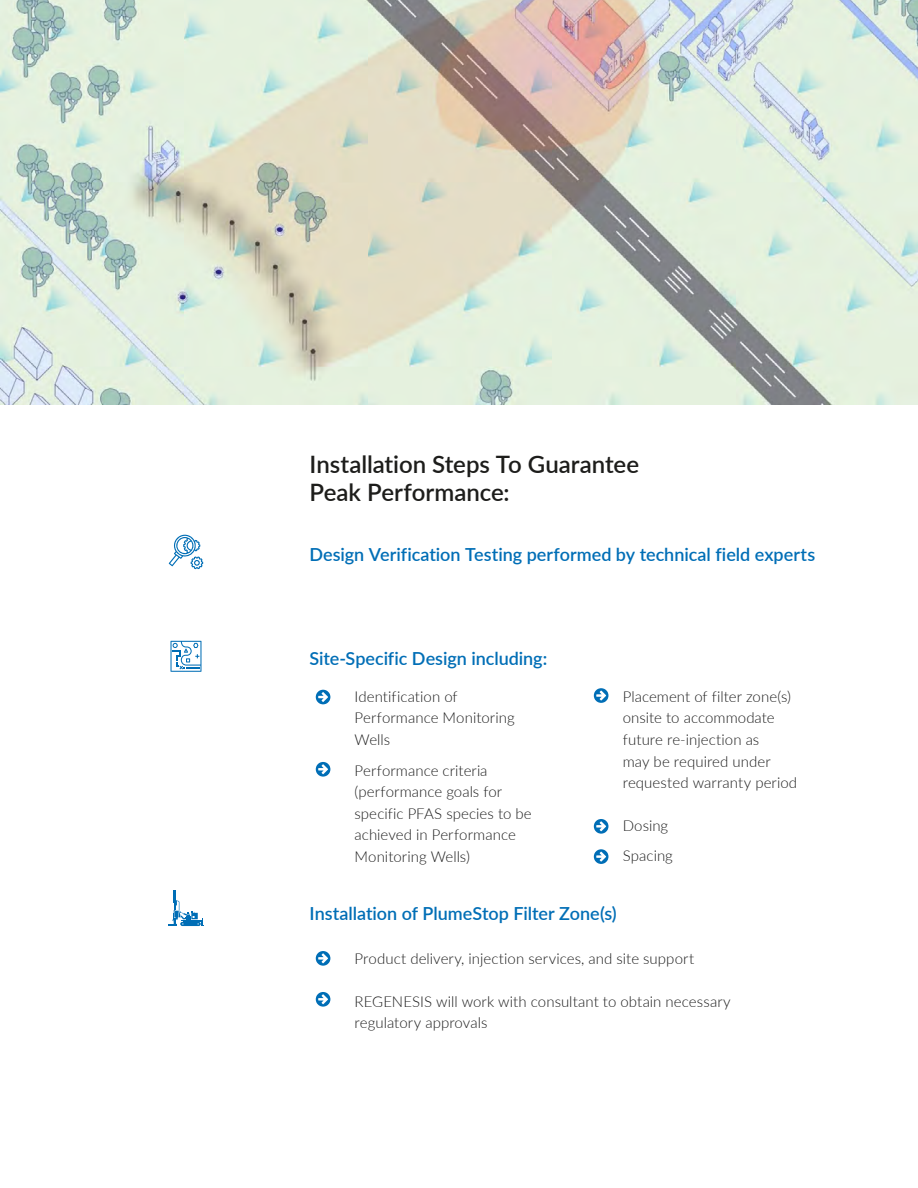
<style>
.page{position:relative;width:918px;height:1188px;background:#fff}
.page>*{position:absolute;margin:0;border:0;box-sizing:border-box;transform-origin:0 0}
.Section_Title{font:600 24px/28.5px "Lato";color:#1d1d1b}
.Body_Copy{font:600 18px "Lato";color:#006eb6}
.Body_Copy-2{font:300 15px/21.6px "Lato";letter-spacing:.005em;color:#1d1d1d}
</style>
<div class="page">
<img style="left:0;top:0;width:918px;height:405px">
<svg style="left:169px;top:534px;width:34px;height:35px"></svg>
<svg style="left:171px;top:641px;width:30px;height:31px"></svg>
<svg style="left:168px;top:890px;width:36px;height:36px"></svg>
<svg style="left:316px;top:690px;width:14px;height:14px"></svg>
<svg style="left:316px;top:951px;width:14px;height:15px"></svg>
<svg style="left:594px;top:688px;width:14px;height:15px"></svg>
<svg style="left:316px;top:762px;width:14px;height:15px"></svg>
<svg style="left:316px;top:992px;width:14px;height:15px"></svg>
<svg style="left:594px;top:819px;width:14px;height:15px"></svg>
<svg style="left:594px;top:849px;width:14px;height:15px"></svg>
<p class="Section_Title" style="left:310px;top:449px;width:331px">Installation Steps To Guarantee<br>Peak Performance:</p>
<p class="Body_Copy" style="left:310px;top:542px;width:507px">Design Verification Testing performed by technical field experts</p>
<p class="Body_Copy" style="left:310px;top:645px;width:239px">Site-Specific Design including:</p>
<p class="Body_Copy-2" style="left:355px;top:685px;width:162px">Identification of<br>Performance Monitoring<br>Wells</p>
<p class="Body_Copy-2" style="left:355px;top:759px;width:179px">Performance criteria (performance goals for specific PFAS species to be achieved in Performance<br>Monitoring Wells)</p>
<p class="Body_Copy-2" style="left:623px;top:685px;width:176px">Placement of filter zone(s) onsite to accommodate future re-injection as<br>may be required under requested warranty period</p>
<p class="Body_Copy-2" style="left:623px;top:814px;width:47px">Dosing</p>
<p class="Body_Copy-2" style="left:623px;top:845px;width:52px">Spacing</p>
<p class="Body_Copy" style="left:310px;top:901px;width:309px">Installation of PlumeStop Filter Zone(s)</p>
<p class="Body_Copy-2" style="left:355px;top:947px;width:341px">Product delivery, injection services, and site support</p>
<p class="Body_Copy-2" style="left:355px;top:990px;width:378px">REGENESIS will work with consultant to obtain necessary regulatory approvals</p>
</div>
